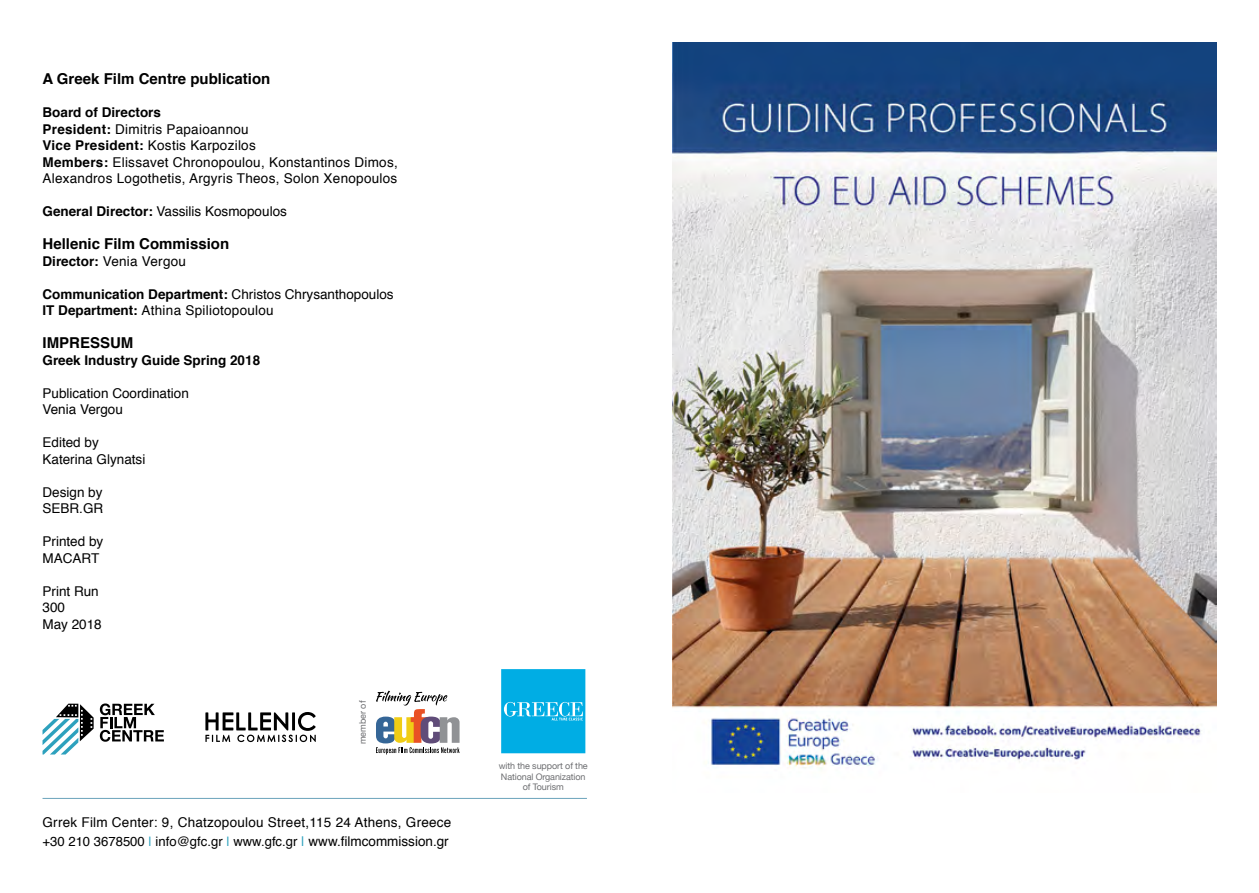
<style>
.page{position:relative;width:1259px;height:893px;background:#fff}
.page>*{position:absolute;margin:0;border:0;box-sizing:border-box;transform-origin:0 0}
.t1{font:700 15px "Helvetica";color:#000}
.t2{font:13.5px/16.5px "Helvetica";letter-spacing:.02em;color:#000}
.t3{font:13.5px/16.5px "Helvetica";color:#000}
.t4{font:700 13.5px "Helvetica";color:#000}
.t5{font:13.05px "Helvetica";color:#000}
.t6{font:9px/10.5px "Helvetica Neue";letter-spacing:-.01em;color:#6d6e71;text-align:center}
.s1{font-weight:700}
.s2{color:#2da1bd}
.s3{font-size:13.5px;color:#2da1bd}
.s4{font-size:13.5px}
</style>
<div class="page">
<svg style="left:376px;top:691px;width:83px;height:63px"></svg>
<svg style="left:501px;top:669px;width:85px;height:85px;background:#12b2e5"></svg>
<svg style="left:43px;top:704px;width:51px;height:50px"></svg>
<svg style="left:100px;top:703px;width:64px;height:39px"></svg>
<svg style="left:205px;top:712px;width:111px;height:30px"></svg>
<hr style="left:43px;top:798px;width:544px;height:1px;background:#6ba3bb">
<img style="left:672px;top:43px;width:544px;height:727px">
<p class="t1" style="left:43px;top:67px;width:229px">A Greek Film Centre publication</p>
<p class="t2" style="left:43px;top:104px;width:357px"><span class="s1">Board of Directors<br>President:</span> Dimitris Papaioannou<br><span class="s1">Vice President:</span> Kostis Karpozilos<br><span class="s1">Members:</span> Elissavet Chronopoulou, Konstantinos Dimos, Alexandros Logothetis, Argyris Theos, Solon Xenopoulos</p>
<p class="t3" style="left:43px;top:203px;width:246px"><span class="s1">General Director:</span> Vassilis Kosmopoulos</p>
<p class="t1" style="left:43px;top:232px;width:188px">Hellenic Film Commission</p>
<p class="t2" style="left:43px;top:253px;width:145px"><span class="s1">Director:</span> Venia Vergou</p>
<p class="t2" style="left:43px;top:286px;width:353px"><span class="s1">Communication Department:</span> Christos Chrysanthopoulos<br><span class="s1">IT Department:</span> Athina Spiliotopoulou</p>
<p class="t1" style="left:43px;top:331px;width:92px">IMPRESSUM</p>
<p class="t4" style="left:43px;top:349px;width:219px">Greek Industry Guide Spring 2018</p>
<p class="t3" style="left:43px;top:385px;width:148px">Publication Coordination<br>Venia Vergou</p>
<p class="t3" style="left:43px;top:434px;width:104px">Edited by<br>Katerina Glynatsi</p>
<p class="t3" style="left:43px;top:484px;width:62px">Design by<br>SEBR.GR</p>
<p class="t3" style="left:43px;top:533px;width:62px">Printed by<br>MACART</p>
<p class="t3" style="left:43px;top:583px;width:61px">Print Run<br>300<br>May 2018</p>
<p class="t6" style="left:358px;top:744px;width:45px;rotate:-90deg">member of</p>
<p class="t2" style="left:43px;top:814px;width:410px">Grrek Film Center: 9, Chatzopoulou Street,115 24 Athens, Greece</p>
<p class="t5" style="left:43px;top:831px;width:408px">+30 210 3678500 <span class="s2">|</span> info@gfc.gr <span class="s2">|</span> www.gfc.gr <span class="s3">|</span> <span class="s4">www.filmcommission.gr</span></p>
<p class="t6" style="left:499px;top:761px;width:91px">with the support of the<br>National Organization of Tourism</p>
</div>
